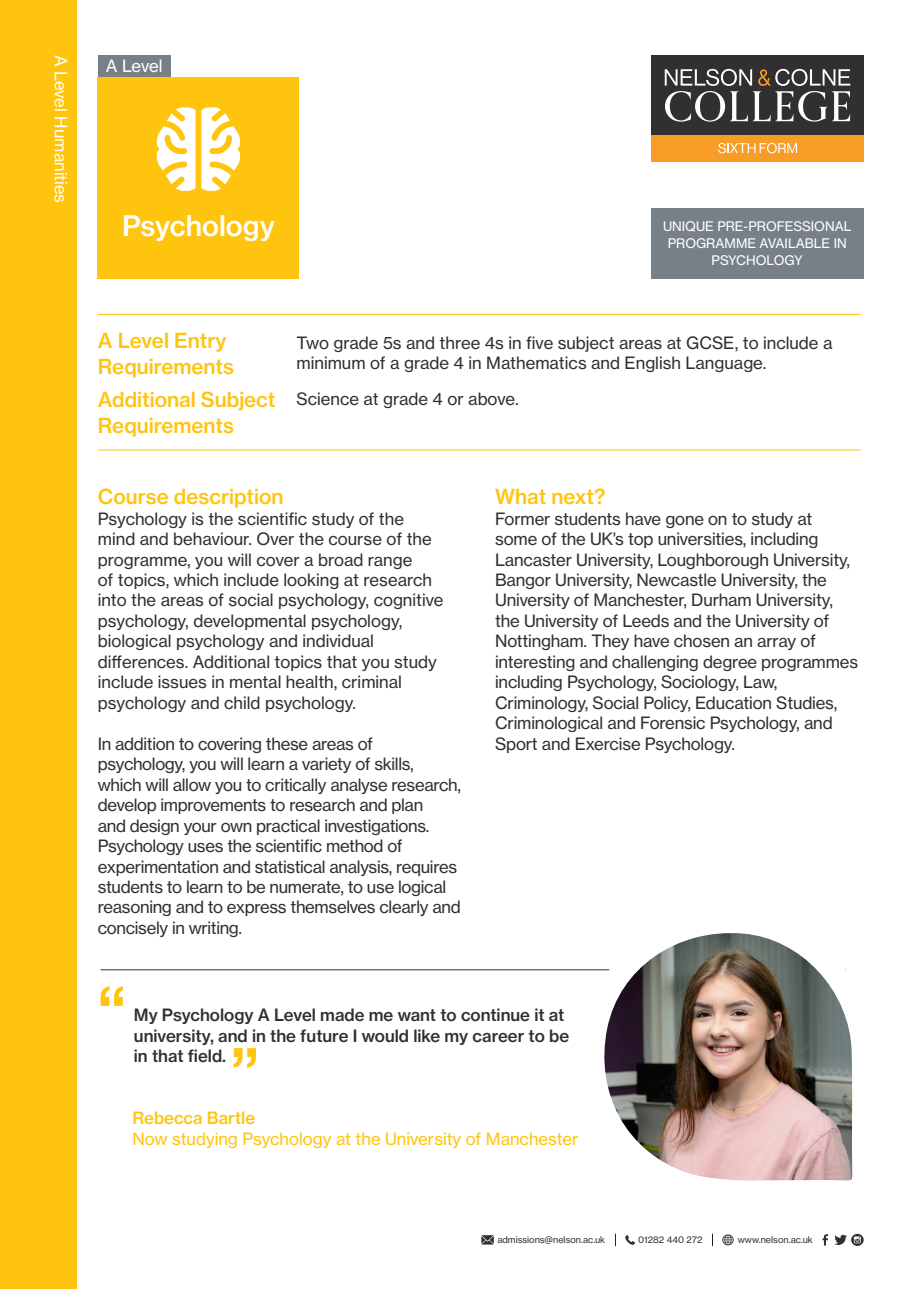
<style>
.page{position:relative;width:919px;height:1289px;background:#fff}
.page>*{position:absolute;margin:0;border:0;box-sizing:border-box;transform-origin:0 0}
.t1{font:70.05px "N Haas Grotesk TX Pro 65 Md";color:#fec40e}
.t2{font:27.9px "N Haas Grotesk TX Pro 65 Md";color:#fff}
.t3{font:20.4px/26.1px "N Haas Grotesk TX Pro 65 Md";color:#fec40e}
.t4{font:16.8px/20.4px "N Haas Grotesk TX Pro 55 Rg";letter-spacing:-.01em;color:#312f30}
.t5{font:16.8px/20.4px "N Haas Grotesk TX Pro 65 Md";color:#312f30}
.t6{font:16.8px "N Haas Grotesk TX Pro 55 Rg";color:#fec40e}
.t7{font:16.8px "N Haas Grotesk TX Pro 55 Rg";color:#fff}
.t8{font:16.8px "N Haas Grotesk TX Pro 65 Md";color:#fec40e}
.t9{font:13.05px "N Haas Grotesk TX Pro 55 Rg";color:#fff}
.t10{font:9.15px "N Haas Grotesk TX Pro 55 Rg";color:#312f30}
</style>
<div class="page">
<svg style="left:822px;top:1234px;width:6px;height:11px"></svg>
<svg style="left:834px;top:1233px;width:29px;height:12px"></svg>
<svg style="left:722px;top:1234px;width:11px;height:11px"></svg>
<svg style="left:625px;top:1235px;width:10px;height:9px"></svg>
<svg style="left:481px;top:1235px;width:13px;height:9px"></svg>
<svg style="left:615px;top:1233px;width:1px;height:12px"></svg>
<svg style="left:712px;top:1233px;width:1px;height:12px"></svg>
<div style="left:0;top:0;width:77px;height:1288px;background:#fec40e"></div>
<div style="left:651px;top:135px;width:212px;height:26px;background:#f89c28"></div>
<div style="left:651px;top:55px;width:212px;height:80px;background:#312f30"></div>
<svg style="left:718px;top:143px;width:79px;height:10px"></svg>
<svg style="left:664px;top:69px;width:186px;height:53px"></svg>
<div style="left:98px;top:55px;width:73px;height:23px;background:#788087"></div>
<div style="left:98px;top:77px;width:201px;height:201px;background:#fec40e"></div>
<hr style="left:98px;top:314px;width:762px;height:1px;background:#fec40e">
<hr style="left:98px;top:449px;width:762px;height:1px;background:#fec40e">
<svg style="left:157px;top:107px;width:38px;height:84px"></svg>
<svg style="left:201px;top:107px;width:39px;height:84px"></svg>
<hr style="left:101px;top:969px;width:745px;height:1px;background:#312f30">
<img style="left:555px;top:933px;width:298px;height:248px">
<div style="left:650px;top:208px;width:213px;height:71px;background:#788087"></div>
<p class="t7" style="left:71px;top:55px;width:150px;rotate:90deg">A Level Humanities</p>
<p class="t7" style="left:106px;top:55px;width:58px">A Level</p>
<p class="t2" style="left:122px;top:209px;width:154px">Psychology</p>
<p class="t9" style="left:663px;top:219px;width:190px">UNIQUE PRE-PROFESSIONAL</p>
<p class="t9" style="left:667px;top:235px;width:180px">PROGRAMME AVAILABLE IN</p>
<p class="t9" style="left:711px;top:252px;width:93px">PSYCHOLOGY</p>
<p class="t3" style="left:98px;top:327px;width:138px">A Level Entry<br>Requirements</p>
<p class="t3" style="left:98px;top:386px;width:179px">Additional Subject<br>Requirements</p>
<p class="t4" style="left:296px;top:332px;width:537px">Two grade 5s and three 4s in five subject areas at GCSE, to include a minimum of a grade 4 in Mathematics and English Language.</p>
<p class="t4" style="left:296px;top:389px;width:224px">Science at grade 4 or above.</p>
<p class="t3" style="left:98px;top:483px;width:187px">Course description</p>
<p class="t4" style="left:98px;top:508px;width:347px">Psychology is the scientific study of the mind and behaviour. Over the course of the programme, you will cover a broad range<br>of topics, which include looking at research into the areas of social psychology, cognitive psychology, developmental psychology, biological psychology and individual differences. Additional topics that you study include issues in mental health, criminal psychology and child psychology.</p>
<p class="t4" style="left:98px;top:733px;width:365px">In addition to covering these areas of psychology, you will learn a variety of skills, which will allow you to critically analyse research, develop improvements to research and plan<br>and design your own practical investigations.<br>Psychology uses the scientific method of experimentation and statistical analysis, requires students to learn to be numerate, to use logical reasoning and to express themselves clearly and concisely in writing.</p>
<p class="t1" style="left:97px;top:969px;width:30px">“</p>
<p class="t3" style="left:495px;top:483px;width:112px">What next?</p>
<p class="t4" style="left:495px;top:508px;width:364px">Former students have gone on to study at some of the UK’s top universities, including Lancaster University, Loughborough University, Bangor University, Newcastle University, the University of Manchester, Durham University, the University of Leeds and the University of Nottingham. They have chosen an array of interesting and challenging degree programmes including Psychology, Sociology, Law, Criminology, Social Policy, Education Studies, Criminological and Forensic Psychology, and Sport and Exercise Psychology.</p>
<p class="t5" style="left:134px;top:1004px;width:437px">My Psychology A Level made me want to continue it at university, and in the future I would like my career to be in that field.</p>
<p class="t1" style="left:230px;top:1031px;width:30px">”</p>
<p class="t8" style="left:132px;top:1107px;width:124px">Rebecca Bartle</p>
<p class="t6" style="left:132px;top:1128px;width:447px">Now studying Psychology at the University of Manchester</p>
<p class="t10" style="left:497px;top:1234px;width:109px">admissions@nelson.ac.uk</p>
<p class="t10" style="left:638px;top:1234px;width:66px">01282 440 272</p>
<p class="t10" style="left:737px;top:1234px;width:77px">www.nelson.ac.uk</p>
</div>
